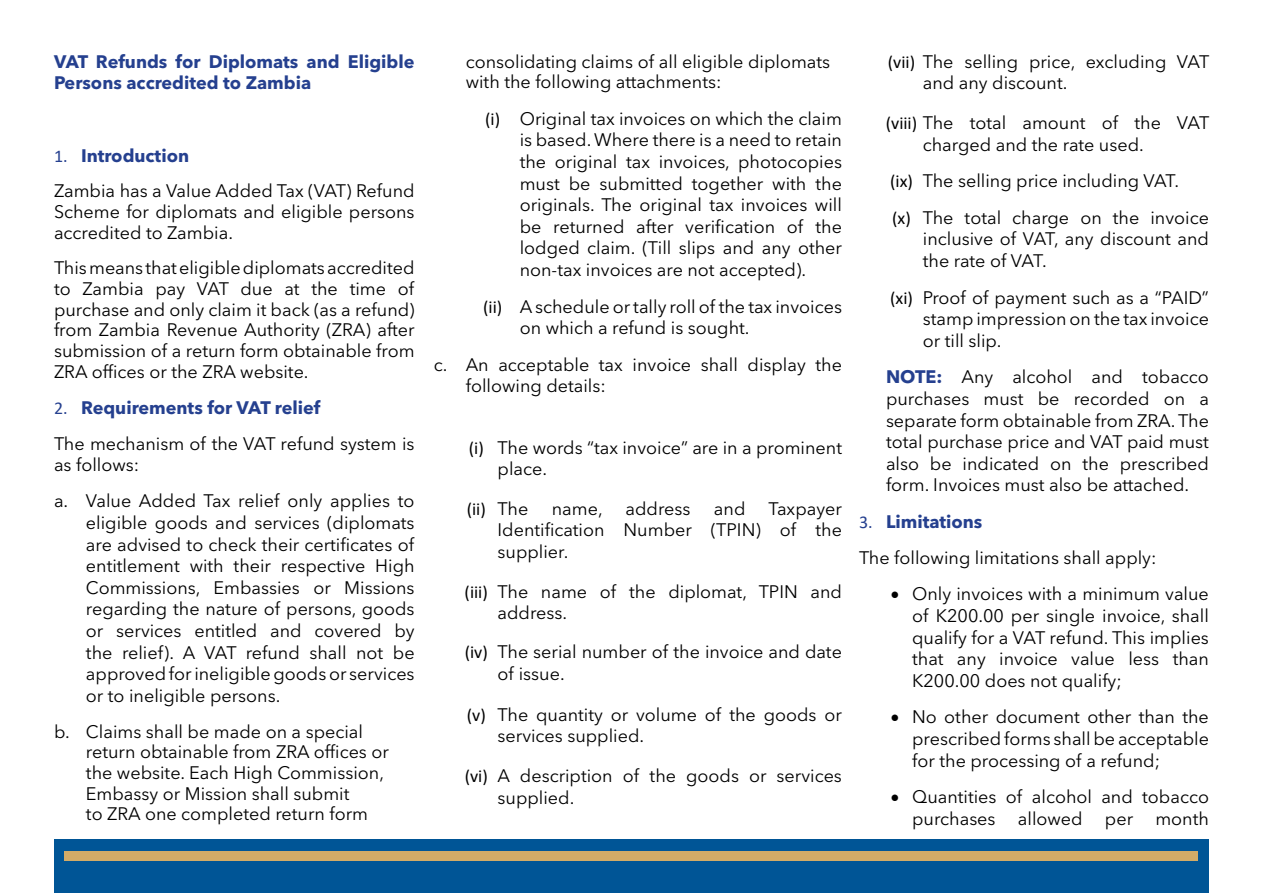
<style>
.page{position:relative;width:1263px;height:893px;background:#fff}
.page>*{position:absolute;margin:0;border:0;box-sizing:border-box;transform-origin:0 0}
.t1{font:18px/21.6px "Avenir Next LT Pro";color:#000}
.t2{font:700 18px/21.6px "Avenir Next LT Pro";color:#25408f}
.t3{font:18px "Calibri";color:#000}
.s1{font-family:"Calibri";color:#25408f}
.s2{font-weight:700;color:#25408f}
.s3{font-family:"Calibri"}
.s4{font-family:"Avenir Next LT Pro"}
</style>
<div class="page">
<div style="left:54px;top:840px;width:1154px;height:53px;background:#005596"></div>
<div style="left:65px;top:851px;width:1133px;height:9px;background:#d2ab67"></div>
<p class="t2" style="left:54px;top:50px;width:362px">VAT Refunds for Diplomats and Eligible<br>Persons accredited to Zambia</p>
<p class="t1" style="left:54px;top:137px;width:362px;line-height:35.7px"><span class="s1">1.</span> <span class="s2">Introduction<br></span>Zambia has a Value Added Tax (VAT) Refund</p>
<p class="t1" style="left:54px;top:201px;width:362px;line-height:20.7px">Scheme for diplomats and eligible persons accredited to Zambia.</p>
<p class="t1" style="left:54px;top:258px;width:362px;line-height:20.7px;text-align:justify">This means that eligible diplomats accredited to Zambia pay VAT due at the time of purchase and only claim it back (as a refund) from Zambia Revenue Authority (ZRA) after submission of a return form obtainable from ZRA offices or the ZRA website.</p>
<p class="t1" style="left:54px;top:390px;width:362px;line-height:35.7px"><span class="s1">2.</span> <span class="s2">Requirements for VAT relief<br></span>The mechanism of the VAT refund system is</p>
<p class="t1" style="left:54px;top:446px;width:362px;line-height:36.6px">as follows:<br>a. Value Added Tax relief only applies to</p>
<p class="t1" style="left:86px;top:512px;width:330px;text-align:justify">eligible goods and services (diplomats are advised to check their certificates of entitlement with their respective High Commissions, Embassies or Missions regarding the nature of persons, goods or services entitled and covered by the relief). A VAT refund shall not be approved for ineligible goods or services or to ineligible persons.</p>
<p class="t1" style="left:86px;top:721px;width:304px;line-height:20.7px;text-indent:-32px">b. Claims shall be made on a special return obtainable from ZRA offices or the website. Each High Commission, Embassy or Mission shall submit<br>to ZRA one completed return form</p>
<p class="t1" style="left:466px;top:51px;width:366px;line-height:20.7px">consolidating claims of all eligible diplomats with the following attachments:</p>
<p class="t1" style="left:520px;top:108px;width:324px;text-align:justify;text-indent:-35px"><span class="s3">(i)</span> Original tax invoices on which the claim is based. Where there is a need to retain the original tax invoices, photocopies must be submitted together with the originals. The original tax invoices will be returned after verification of the lodged claim. (Till slips and any other non-tax invoices are not accepted).</p>
<p class="t1" style="left:520px;top:296px;width:324px;text-indent:-37px"><span class="s3">(ii)</span> A schedule or tally roll of the tax invoices on which a refund is sought.</p>
<p class="t1" style="left:466px;top:354px;width:378px;text-indent:-32px">c. An acceptable tax invoice shall display the following details:</p>
<p class="t1" style="left:498px;top:436px;width:346px;text-indent:-29px"><span class="s3">(i)</span> The words “tax invoice” are in a prominent place.</p>
<p class="t3" style="left:467px;top:496px;width:63px">(ii) <span class="s4">The</span></p>
<p class="t1" style="left:552px;top:497px;width:52px">name,</p>
<p class="t1" style="left:625px;top:497px;width:66px">address</p>
<p class="t1" style="left:714px;top:497px;width:33px">and</p>
<p class="t1" style="left:498px;top:497px;width:346px;text-align:justify;text-indent:271px">Taxpayer Identification Number (TPIN) of the supplier.</p>
<p class="t1" style="left:498px;top:580px;width:346px;text-indent:-33px"><span class="s3">(iii)</span> The name of the diplomat, TPIN and address.</p>
<p class="t1" style="left:498px;top:641px;width:346px;text-indent:-33px"><span class="s3">(iv)</span> The serial number of the invoice and date of issue.</p>
<p class="t1" style="left:498px;top:704px;width:346px;text-indent:-31px"><span class="s3">(v)</span> The quantity or volume of the goods or services supplied.</p>
<p class="t1" style="left:498px;top:765px;width:346px;text-indent:-33px"><span class="s3">(vi)</span> A description of the goods or services supplied.</p>
<p class="t1" style="left:923px;top:50px;width:288px;text-indent:-35px"><span class="s3">(vii)</span> The selling price, excluding VAT and any discount.</p>
<p class="t1" style="left:923px;top:112px;width:288px;text-indent:-37px"><span class="s3">(viii)</span> The total amount of the VAT charged and the rate used.</p>
<p class="t1" style="left:890px;top:163px;width:320px;line-height:36.6px"><span class="s3">(ix)</span> The selling price including VAT.<br><span class="s3">(x)</span> The total charge on the invoice</p>
<p class="t1" style="left:923px;top:228px;width:288px">inclusive of VAT, any discount and the rate of VAT.</p>
<p class="t1" style="left:923px;top:286px;width:288px;text-align:justify;text-indent:-33px"><span class="s3">(xi)</span> Proof of payment such as a “PAID” stamp impression on the tax invoice or till slip.</p>
<p class="t1" style="left:886px;top:366px;width:324px;text-align:justify"><span class="s2">NOTE:</span> Any alcohol and tobacco purchases must be recorded on a separate form obtainable from ZRA. The total purchase price and VAT paid must also be indicated on the prescribed form. Invoices must also be attached.</p>
<p class="t1" style="left:859px;top:504px;width:299px;line-height:35.7px"><span class="s1">3.</span> <span class="s2">Limitations<br></span>The following limitations shall apply:</p>
<p class="t1" style="left:912px;top:583px;width:298px;text-align:justify;text-indent:-21px">• Only invoices with a minimum value of K200.00 per single invoice, shall qualify for a VAT refund. This implies that any invoice value less than K200.00 does not qualify;</p>
<p class="t1" style="left:912px;top:706px;width:298px;text-align:justify;text-indent:-21px">• No other document other than the prescribed forms shall be acceptable for the processing of a refund;</p>
<p class="t1" style="left:891px;top:786px;width:320px;text-align:right">• Quantities of alcohol and tobacco purchases allowed per month</p>
</div>
